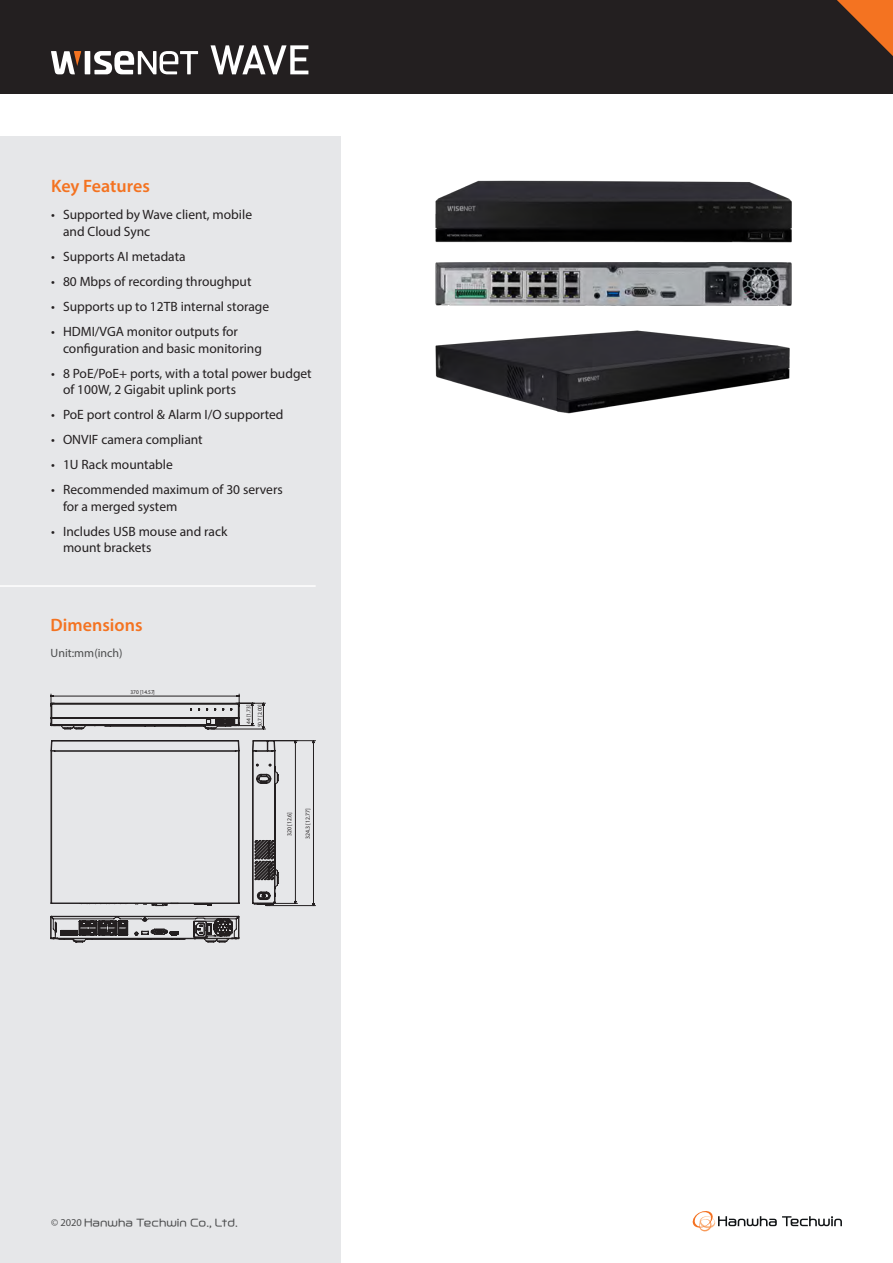
<style>
.page{position:relative;width:893px;height:1263px;background:#fff}
.page>*{position:absolute;margin:0;border:0;box-sizing:border-box;transform-origin:0 0}
.sub_headings{font:600 18px "Myriad Pro";color:#f47321}
.t1{font:13.5px/16.5px "Myriad Pro";color:#231f20}
.Body_copy{font:12px "Myriad Pro";color:#4b4c4d}
.copyright{font:10.5px "Hanwha L";color:#4b4c4d}
.t2{font:6.15px "Myriad Pro";color:#231f20;scale:.95 1}
.t3{font:5.7px/11.1px "Myriad Pro";color:#231f20;text-align:center;scale:.95 1}
.s1{font-family:"Myriad Pro"}
</style>
<div class="page">
<svg style="left:693px;top:1211px;width:149px;height:20px"></svg>
<div style="left:0;top:0;width:893px;height:94px;background:#231f20"></div>
<svg style="left:837px;top:0;width:56px;height:56px"></svg>
<div style="left:85px;top:51px;width:5px;height:23px;background:#fff"></div>
<svg style="left:94px;top:51px;width:104px;height:23px"></svg>
<svg style="left:51px;top:51px;width:30px;height:23px"></svg>
<div style="left:0;top:136px;width:340px;height:1127px;background:#e6e7e9"></div>
<hr style="left:0;top:585px;width:316px;height:2px;background:#fff">
<svg style="left:51px;top:906px;width:227px;height:36px"></svg>
<svg style="left:51px;top:694px;width:265px;height:212px"></svg>
<img style="left:435px;top:262px;width:357px;height:152px">
<img style="left:435px;top:180px;width:357px;height:63px">
<svg style="left:211px;top:45px;width:97px;height:29px"></svg>
<p class="sub_headings" style="left:51px;top:174px;width:100px">Key Features</p>
<p class="t1" style="left:63px;top:206px;width:191px;text-indent:-12px">• Supported by Wave client, mobile and Cloud Sync</p>
<p class="t1" style="left:51px;top:248px;width:136px">• Supports AI metadata</p>
<p class="t1" style="left:51px;top:273px;width:202px">• 80 Mbps of recording throughput</p>
<p class="t1" style="left:51px;top:298px;width:220px">• Supports up to 12TB internal storage</p>
<p class="t1" style="left:63px;top:323px;width:200px;text-indent:-12px">• HDMI/VGA monitor outputs for configuration and basic monitoring</p>
<p class="t1" style="left:63px;top:364px;width:250px;text-indent:-12px">• 8 PoE/PoE+ ports, with a total power budget of 100W, 2 Gigabit uplink ports</p>
<p class="t1" style="left:51px;top:406px;width:234px">• PoE port control &amp; Alarm I/O supported</p>
<p class="t1" style="left:51px;top:431px;width:153px">• ONVIF camera compliant</p>
<p class="t1" style="left:51px;top:456px;width:123px">• 1U Rack mountable</p>
<p class="t1" style="left:63px;top:481px;width:221px;text-indent:-12px">• Recommended maximum of 30 servers for a merged system</p>
<p class="t1" style="left:63px;top:523px;width:166px;text-indent:-12px">• Includes USB mouse and rack mount brackets</p>
<p class="sub_headings" style="left:51px;top:613px;width:93px">Dimensions</p>
<p class="Body_copy" style="left:51px;top:646px;width:74px">Unit:mm(inch)</p>
<p class="t3" style="left:131px;top:687px;width:27px">370 [14.57]</p>
<p class="t3" style="left:243px;top:727px;width:26px;rotate:-90deg">44 [1.73]<br>50.7 [2.00]</p>
<p class="t2" style="left:286px;top:836px;width:26px;rotate:-90deg">320 [12.6]</p>
<p class="t2" style="left:304px;top:839px;width:34px;rotate:-90deg">324.3 [12.77]</p>
<h1 class="copyright" style="left:51px;top:1217px;width:188px"><span class="s1">© 2020</span> Hanwha Techwin Co., Ltd.</h1>
</div>
